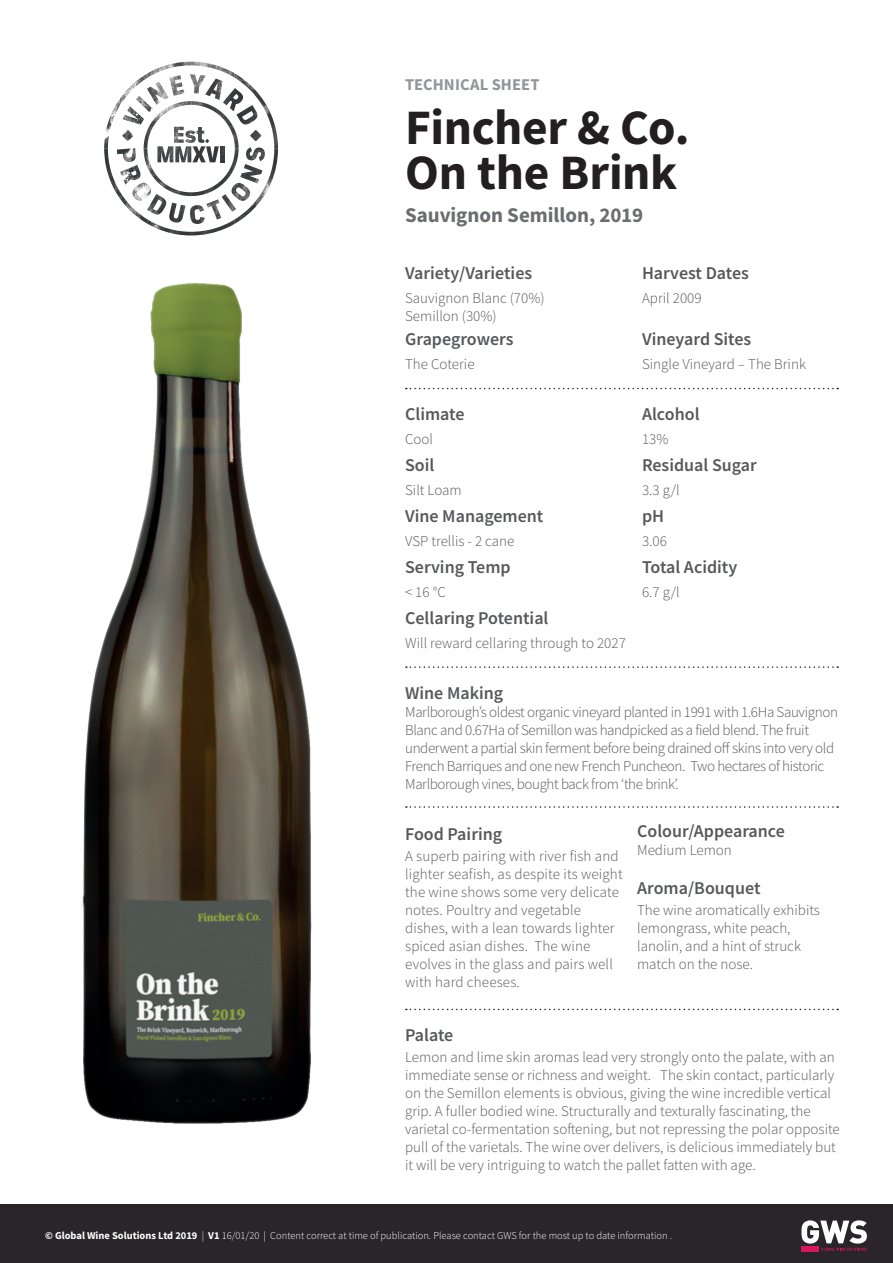
<style>
.page{position:relative;width:893px;height:1263px;background:#fff}
.page>*{position:absolute;margin:0;border:0;box-sizing:border-box;transform-origin:0 0}
.t1{font:700 49.5px/45px "Source Sans Pro";letter-spacing:-.005em;color:#231f20}
.t2{font:700 21px "Source Sans Pro";color:#6c6d70}
.t3{font:600 18px "Source Sans Pro";color:#57585a}
.t4{font:700 16.5px "Source Sans Pro";letter-spacing:.005em;color:#939598}
.t5{font:300 15px/18px "Source Sans Pro";color:#57585a}
.t6{font:300 15px/18px "Source Sans Pro";letter-spacing:-.025em;color:#57585a}
.t7{font:300 10.5px "Source Sans Pro";color:#fff}
.s1{font-weight:700}
</style>
<div class="page">
<div style="left:0;top:1204px;width:893px;height:59px;background:#292528"></div>
<div style="left:802px;top:1246px;width:17px;height:5px;background:#d8175b"></div>
<svg style="left:801px;top:1220px;width:66px;height:30px"></svg>
<img style="left:120px;top:148px;width:16px;height:14px">
<img style="left:120px;top:165px;width:21px;height:20px">
<img style="left:132px;top:183px;width:12px;height:9px">
<img style="left:148px;top:196px;width:19px;height:19px">
<img style="left:169px;top:203px;width:16px;height:16px">
<img style="left:190px;top:205px;width:15px;height:14px">
<img style="left:206px;top:199px;width:15px;height:20px">
<img style="left:222px;top:196px;width:13px;height:16px">
<img style="left:231px;top:183px;width:19px;height:18px">
<img style="left:240px;top:164px;width:22px;height:19px">
<img style="left:246px;top:147px;width:16px;height:14px">
<img style="left:122px;top:106px;width:22px;height:19px">
<img style="left:136px;top:105px;width:8px;height:7px">
<img style="left:148px;top:82px;width:21px;height:19px">
<img style="left:169px;top:78px;width:15px;height:18px">
<img style="left:191px;top:78px;width:14px;height:16px">
<img style="left:205px;top:79px;width:17px;height:21px">
<img style="left:224px;top:88px;width:11px;height:13px">
<img style="left:239px;top:105px;width:19px;height:19px">
<img style="left:116px;top:73px;width:32px;height:32px">
<img style="left:148px;top:62px;width:87px;height:16px">
<img style="left:235px;top:73px;width:31px;height:32px">
<img style="left:104px;top:105px;width:16px;height:87px">
<img style="left:262px;top:105px;width:16px;height:87px">
<img style="left:116px;top:192px;width:32px;height:32px">
<img style="left:148px;top:219px;width:87px;height:16px">
<img style="left:235px;top:192px;width:31px;height:32px">
<img style="left:144px;top:101px;width:95px;height:95px">
<img style="left:174px;top:127px;width:10px;height:16px">
<svg style="left:185px;top:130px;width:11px;height:13px"></svg>
<img style="left:197px;top:127px;width:7px;height:16px">
<img style="left:157px;top:146px;width:16px;height:16px">
<img style="left:175px;top:146px;width:49px;height:16px">
<svg style="left:250px;top:130px;width:11px;height:11px"></svg>
<svg style="left:205px;top:139px;width:4px;height:4px"></svg>
<svg style="left:122px;top:130px;width:11px;height:11px"></svg>
<svg style="left:406px;top:806px;width:432px;height:2px"></svg>
<svg style="left:406px;top:1009px;width:432px;height:1px"></svg>
<svg style="left:406px;top:666px;width:432px;height:2px"></svg>
<svg style="left:406px;top:388px;width:432px;height:1px"></svg>
<img style="left:82px;top:283px;width:230px;height:841px">
<p class="t4" style="left:405px;top:73px;width:136px">TECHNICAL SHEET</p>
<h1 class="t1" style="left:405px;top:104px;width:286px">Fincher &amp; Co.<br>On the Brink</h1>
<h2 class="t2" style="left:405px;top:201px;width:240px">Sauvignon Semillon, 2019</h2>
<p class="t3" style="left:405px;top:261px;width:129px">Variety/Varieties</p>
<p class="t5" style="left:405px;top:289px;width:141px">Sauvignon Blanc (70%)<br>Semillon (30%)</p>
<p class="t3" style="left:405px;top:327px;width:110px">Grapegrowers</p>
<p class="t5" style="left:405px;top:355px;width:71px">The Coterie</p>
<p class="t3" style="left:405px;top:402px;width:61px">Climate</p>
<p class="t5" style="left:405px;top:430px;width:30px">Cool</p>
<p class="t3" style="left:405px;top:453px;width:31px">Soil</p>
<p class="t5" style="left:405px;top:481px;width:58px">Silt Loam</p>
<p class="t3" style="left:405px;top:504px;width:140px">Vine Management</p>
<p class="t5" style="left:405px;top:532px;width:111px">VSP trellis - 2 cane</p>
<p class="t3" style="left:405px;top:555px;width:107px">Serving Temp</p>
<p class="t5" style="left:405px;top:583px;width:42px">&lt; 16 °C</p>
<p class="t3" style="left:405px;top:606px;width:145px">Cellaring Potential</p>
<p class="t5" style="left:405px;top:634px;width:222px">Will reward cellaring through to 2027</p>
<p class="t3" style="left:405px;top:681px;width:100px">Wine Making</p>
<p class="t3" style="left:642px;top:261px;width:108px">Harvest Dates</p>
<p class="t5" style="left:642px;top:289px;width:61px">April 2009</p>
<p class="t3" style="left:642px;top:327px;width:111px">Vineyard Sites</p>
<p class="t5" style="left:642px;top:355px;width:165px">Single Vineyard – The Brink</p>
<p class="t3" style="left:642px;top:402px;width:59px">Alcohol</p>
<p class="t5" style="left:642px;top:430px;width:28px">13%</p>
<p class="t3" style="left:642px;top:453px;width:116px">Residual Sugar</p>
<p class="t5" style="left:642px;top:481px;width:39px">3.3 g/l</p>
<p class="t3" style="left:642px;top:504px;width:24px">pH</p>
<p class="t5" style="left:642px;top:532px;width:26px">3.06</p>
<p class="t3" style="left:642px;top:555px;width:97px">Total Acidity</p>
<p class="t5" style="left:642px;top:583px;width:39px">6.7 g/l</p>
<p class="t6" style="left:405px;top:703px;width:434px">Marlborough’s oldest organic vineyard planted in 1991 with 1.6Ha Sauvignon Blanc and 0.67Ha of Semillon was handpicked as a field blend. The fruit underwent a partial skin ferment before being drained off skins into very old French Barriques and one new French Puncheon. Two hectares of historic Marlborough vines, bought back from ‘the brink’.</p>
<p class="t3" style="left:405px;top:822px;width:99px">Food Pairing</p>
<p class="t5" style="left:405px;top:847px;width:219px">A superb pairing with river fish and lighter seafish, as despite its weight the wine shows some very delicate notes. Poultry and vegetable dishes, with a lean towards lighter spiced asian dishes. The wine evolves in the glass and pairs well with hard cheeses.</p>
<p class="t3" style="left:637px;top:819px;width:149px">Colour/Appearance</p>
<p class="t5" style="left:637px;top:841px;width:96px">Medium Lemon</p>
<p class="t3" style="left:637px;top:876px;width:125px">Aroma/Bouquet</p>
<p class="t5" style="left:637px;top:901px;width:184px">The wine aromatically exhibits lemongrass, white peach, lanolin, and a hint of struck match on the nose.</p>
<p class="t3" style="left:405px;top:1023px;width:50px">Palate</p>
<p class="t5" style="left:405px;top:1048px;width:436px">Lemon and lime skin aromas lead very strongly onto the palate, with an immediate sense or richness and weight. The skin contact, particularly on the Semillon elements is obvious, giving the wine incredible vertical grip. A fuller bodied wine. Structurally and texturally fascinating, the varietal co-fermentation softening, but not repressing the polar opposite pull of the varietals. The wine over delivers, is delicious immediately but it will be very intriguing to watch the pallet fatten with age.</p>
<p class="t7" style="left:45px;top:1229px;width:628px"><span class="s1">© Global Wine Solutions Ltd 2019</span> | <span class="s1">V1</span> 16/01/20 | Content correct at time of publication. Please contact GWS for the most up to date information .</p>
</div>
